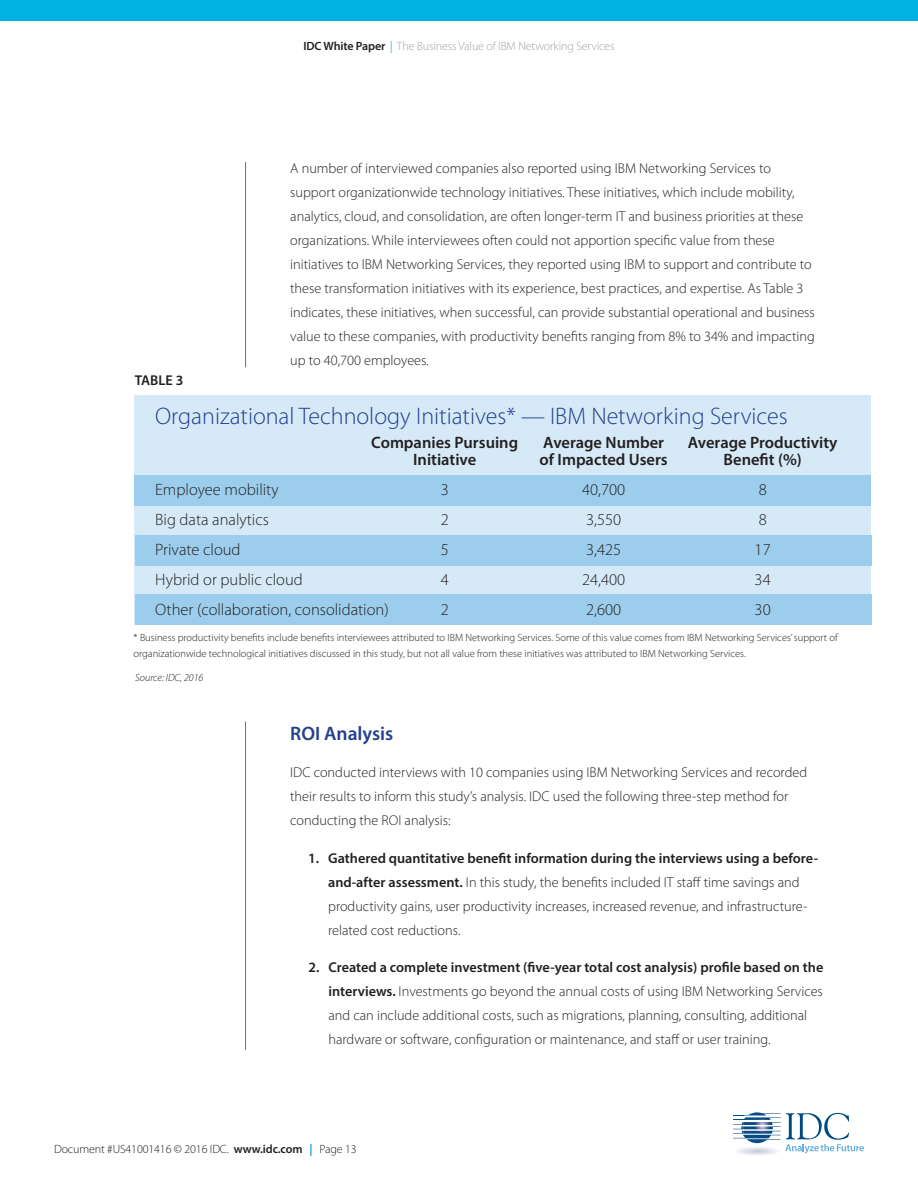
<style>
.page{position:relative;width:918px;height:1188px;background:#fff}
.page>*{position:absolute;margin:0;border:0;box-sizing:border-box;transform-origin:0 0}
.t1{font:300 24px "Myriad Pro";color:#253f8e}
.t2{font:600 19.5px "Myriad Pro";color:#253f8e}
.t3{font:300 16.5px "Myriad Pro";color:#231f20}
.t4{font:600 16.5px "Myriad Pro";color:#231f20}
.t5{font:300 14.25px/24px "Myriad Pro";color:#231f20}
.t6{font:600 14.25px "Myriad Pro";color:#231f20}
.t7{font:300 12px "Myriad Pro";letter-spacing:-.01em;color:#a1a3a6}
.t8{font:300 12px "Myriad Pro";letter-spacing:-.01em;color:#231f20}
.t9{font:300 10.5px/16.5px "Myriad Pro";color:#231f20}
.t10{font:italic 300 10.5px "Myriad Pro";color:#231f20}
.s1{font-weight:600;color:#231f20}
.s2{color:#0092d3}
.s3{font-weight:600}
.s4{font-weight:600;color:#0092d3}
</style>
<div class="page">
<svg style="left:733px;top:1113px;width:131px;height:42px"></svg>
<div style="left:0;top:0;width:918px;height:21px;background:#00b3e3"></div>
<hr style="left:245px;top:162px;width:1px;height:205px;background:#0092d3">
<hr style="left:245px;top:721px;width:1px;height:329px;background:#0092d3">
<div style="left:135px;top:396px;width:736px;height:229px;background:#d5e9f7"></div>
<div style="left:135px;top:475px;width:736px;height:30px;background:#9ccdec"></div>
<div style="left:135px;top:535px;width:736px;height:30px;background:#9ccdec"></div>
<div style="left:135px;top:595px;width:736px;height:30px;background:#9ccdec"></div>
<p class="t7" style="left:304px;top:39px;width:312px"><span class="s1">IDC White Paper</span> <span class="s2">|</span> The Business Value of IBM Networking Services</p>
<p class="t6" style="left:135px;top:371px;width:50px">TABLE 3</p>
<p class="t5" style="left:290px;top:156px;width:526px">A number of interviewed companies also reported using IBM Networking Services to support organizationwide technology initiatives. These initiatives, which include mobility, analytics, cloud, and consolidation, are often longer-term IT and business priorities at these organizations. While interviewees often could not apportion specific value from these initiatives to IBM Networking Services, they reported using IBM to support and contribute to these transformation initiatives with its experience, best practices, and expertise. As Table 3 indicates, these initiatives, when successful, can provide substantial operational and business value to these companies, with productivity benefits ranging from 8% to 34% and impacting up to 40,700 employees.</p>
<p class="t1" style="left:155px;top:402px;width:634px">Organizational Technology Initiatives* — IBM Networking Services</p>
<p class="t4" style="left:371px;top:432px;width:148px">Companies Pursuing</p>
<p class="t4" style="left:543px;top:432px;width:122px">Average Number</p>
<p class="t4" style="left:688px;top:432px;width:151px">Average Productivity</p>
<p class="t4" style="left:413px;top:449px;width:65px">Initiative</p>
<p class="t4" style="left:540px;top:449px;width:130px">of Impacted Users</p>
<p class="t4" style="left:724px;top:449px;width:80px">Benefit (%)</p>
<p class="t3" style="left:155px;top:479px;width:125px">Employee mobility</p>
<p class="t3" style="left:441px;top:479px;width:10px">3</p>
<p class="t3" style="left:582px;top:479px;width:45px">40,700</p>
<p class="t3" style="left:759px;top:479px;width:10px">8</p>
<p class="t3" style="left:155px;top:509px;width:115px">Big data analytics</p>
<p class="t3" style="left:441px;top:509px;width:10px">2</p>
<p class="t3" style="left:586px;top:509px;width:37px">3,550</p>
<p class="t3" style="left:759px;top:509px;width:10px">8</p>
<p class="t3" style="left:155px;top:539px;width:87px">Private cloud</p>
<p class="t3" style="left:441px;top:539px;width:10px">5</p>
<p class="t3" style="left:586px;top:539px;width:37px">3,425</p>
<p class="t3" style="left:755px;top:539px;width:18px">17</p>
<p class="t3" style="left:155px;top:569px;width:149px">Hybrid or public cloud</p>
<p class="t3" style="left:441px;top:569px;width:10px">4</p>
<p class="t3" style="left:582px;top:569px;width:45px">24,400</p>
<p class="t3" style="left:755px;top:569px;width:18px">34</p>
<p class="t3" style="left:155px;top:599px;width:235px">Other (collaboration, consolidation)</p>
<p class="t3" style="left:441px;top:599px;width:10px">2</p>
<p class="t3" style="left:586px;top:599px;width:37px">2,600</p>
<p class="t3" style="left:755px;top:599px;width:18px">30</p>
<p class="t9" style="left:134px;top:629px;width:706px">* Business productivity benefits include benefits interviewees attributed to IBM Networking Services. Some of this value comes from IBM Networking Services’ support of organizationwide technological initiatives discussed in this study, but not all value from these initiatives was attributed to IBM Networking Services.</p>
<p class="t10" style="left:135px;top:671px;width:70px">Source: IDC, 2016</p>
<p class="t2" style="left:290px;top:721px;width:105px">ROI Analysis</p>
<p class="t5" style="left:290px;top:760px;width:518px">IDC conducted interviews with 10 companies using IBM Networking Services and recorded their results to inform this study’s analysis. IDC used the following three-step method for conducting the ROI analysis:</p>
<p class="t5" style="left:328px;top:846px;width:492px;text-indent:-20px"><span class="s3">1. Gathered quantitative benefit information during the interviews using a before&shy;and-after assessment.</span> In this study, the benefits included IT staff time savings and productivity gains, user productivity increases, increased revenue, and infrastructure&shy;related cost reductions.</p>
<p class="t5" style="left:328px;top:955px;width:496px;text-indent:-20px"><span class="s3">2. Created a complete investment (five-year total cost analysis) profile based on the interviews.</span> Investments go beyond the annual costs of using IBM Networking Services and can include additional costs, such as migrations, planning, consulting, additional hardware or software, configuration or maintenance, and staff or user training.</p>
<p class="t8" style="left:54px;top:1141px;width:304px">Document #US41001416 © 2016 IDC. <span class="s3">www.idc.com</span> <span class="s4">|</span> Page 13</p>
</div>
